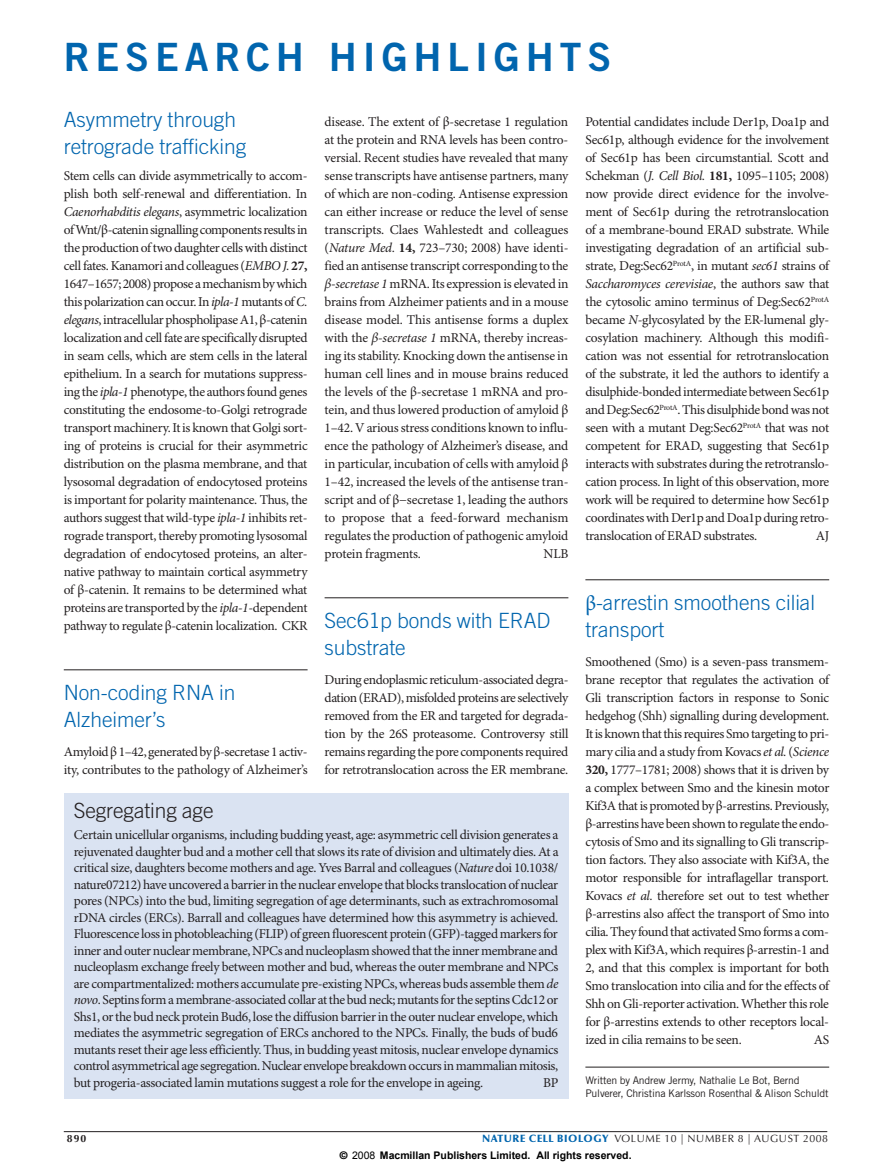
<style>
.page{position:relative;width:893px;height:1174px;background:#fff}
.page>*{position:absolute;margin:0;border:0;box-sizing:border-box;transform-origin:0 0}
.t1{font:39px "Trade Gothic Bold Two";letter-spacing:.15em;color:#0165ae}
.t2{font:300 21px/27px "Trade Gothic";letter-spacing:-.005em;color:#0165ae}
.t3{font:300 21px "Trade Gothic";letter-spacing:-.005em;color:#231f20}
.t4{font:13.5px/18px "Minion Pro";letter-spacing:-.025em;color:#231f20;text-align:justify}
.t5{font:10.5px/12.8px "Trade Gothic";letter-spacing:-.02em;color:#231f20}
.t6{font:700 10.5px "Arial";color:#000}
.t7{font:10.5px "Optima";letter-spacing:.05em;color:#231f20}
.t8{font:700 10.5px "Optima";color:#231f20}
.s1{font-style:italic}
.s2{font-weight:700}
.s3{font-family:"Minion Pro";font-weight:400}
.s4{font-weight:900;color:#0165ae}
.s5{font-family:"Helvetica"}
.s6{font-weight:400}
</style>
<div class="page">
<hr style="left:64px;top:1131px;width:763px;height:1px;background:#231f20">
<hr style="left:64px;top:669px;width:244px;height:1px;background:#231f20">
<hr style="left:325px;top:597px;width:243px;height:1px;background:#231f20">
<hr style="left:585px;top:579px;width:244px;height:1px;background:#231f20">
<hr style="left:585px;top:1066px;width:244px;height:1px;background:#231f20">
<div style="left:64px;top:793px;width:504px;height:305px;background:#dae3f2"></div>
<h1 class="t1" style="left:64px;top:33px;width:549px">RESEARCH HIGHLIGHTS</h1>
<h2 class="t2" style="left:64px;top:106px;width:184px">Asymmetry through retrograde trafficking</h2>
<p class="t4" style="left:64px;top:167px;width:245px">Stem cells can divide asymmetrically to accom&shy;plish both self-renewal and differentiation. In <span class="s1">Caenorhabditis elegans</span>, asymmetric localization of Wnt/β-catenin signalling components results in the production of two daughter cells with distinct cell fates. Kanamori and colleagues (<span class="s1">EMBO J.</span> <span class="s2">27, </span>1647–1657; 2008) propose a mechanism by which this polarization can occur. In <span class="s1">ipla-1</span> mutants of <span class="s1">C. elegans</span>, intracellular phospholipase A1, β-catenin localization and cell fate are specifically disrupted in seam cells, which are stem cells in the lateral epithelium. In a search for mutations suppress&shy;ing the <span class="s1">ipla-1</span> phenotype, the authors found genes constituting the endosome-to-Golgi retrograde transport machinery. It is known that Golgi sort&shy;ing of proteins is crucial for their asymmetric distribution on the plasma membrane, and that lysosomal degradation of endocytosed proteins is important for polarity maintenance. Thus, the authors suggest that wild-type <span class="s1">ipla-1</span> inhibits ret&shy;rograde transport, thereby promoting lysosomal degradation of endocytosed proteins, an alter&shy;native pathway to maintain cortical asymmetry of β-catenin. It remains to be determined what proteins are transported by the <span class="s1">ipla-1</span>-dependent pathway to regulate β-catenin localization. CKR</p>
<h2 class="t2" style="left:64px;top:678px;width:173px">Non-coding RNA in<br>Alzheimer’s</h2>
<p class="t4" style="left:64px;top:743px;width:245px">Amyloid β 1–42, generated by β-secretase 1 activ&shy;ity, contributes to the pathology of Alzheimer’s</p>
<p class="t4" style="left:325px;top:113px;width:245px">disease. The extent of β-secretase 1 regulation at the protein and RNA levels has been contro&shy;versial. Recent studies have revealed that many sense transcripts have antisense partners, many of which are non-coding. Antisense expression can either increase or reduce the level of sense transcripts. Claes Wahlestedt and colleagues (<span class="s1">Nature Med.</span> <span class="s2">14,</span> 723–730; 2008) have identi&shy;fied an antisense transcript corresponding to the <span class="s1">β-secretase 1</span> mRNA. Its expression is elevated in brains from Alzheimer patients and in a mouse disease model. This antisense forms a duplex with the <span class="s1">β-secretase 1</span> mRNA, thereby increas&shy;ing its stability. Knocking down the antisense in human cell lines and in mouse brains reduced the levels of the β-secretase 1 mRNA and pro&shy;tein, and thus lowered production of amyloid β 1–42. V arious stress conditions known to influ&shy;ence the pathology of Alzheimer’s disease, and in particular, incubation of cells with amyloid β 1–42, increased the levels of the antisense tran&shy;script and of β−secretase 1, leading the authors to propose that a feed-forward mechanism regulates the production of pathogenic amyloid protein fragments.</p>
<p class="t4" style="left:543px;top:545px;width:26px">NLB</p>
<h2 class="t2" style="left:325px;top:606px;width:227px">Sec61p bonds with ERAD substrate</h2>
<p class="t4" style="left:325px;top:671px;width:245px">During endoplasmic reticulum-associated degra&shy;dation (ERAD), misfolded proteins are selectively removed from the ER and targeted for degrada&shy;tion by the 26S proteasome. Controversy still remains regarding the pore components required for retrotranslocation across the ER membrane.</p>
<h2 class="t3" style="left:74px;top:798px;width:141px">Segregating age</h2>
<p class="t4" style="left:74px;top:827px;width:486px;line-height:16.5px">Certain unicellular organisms, including budding yeast, age: asymmetric cell division generates a rejuvenated daughter bud and a mother cell that slows its rate of division and ultimately dies. At a critical size, daughters become mothers and age. Yves Barral and colleagues (<span class="s1">Nature</span> doi 10.1038/ nature07212) have uncovered a barrier in the nuclear envelope that blocks translocation of nuclear pores (NPCs) into the bud, limiting segregation of age determinants, such as extrachromosomal rDNA circles (ERCs). Barrall and colleagues have determined how this asymmetry is achieved.<br>Fluorescence loss in photobleaching (FLIP) of green fluorescent protein (GFP)-tagged markers for inner and outer nuclear membrane, NPCs and nucleoplasm showed that the inner membrane and nucleoplasm exchange freely between mother and bud, whereas the outer membrane and NPCs are compartmentalized: mothers accumulate pre-existing NPCs, whereas buds assemble them <span class="s1">de novo</span>. Septins form a membrane-associated collar at the bud neck; mutants for the septins Cdc12 or Shs1, or the bud neck protein Bud6, lose the diffusion barrier in the outer nuclear envelope, which mediates the asymmetric segregation of ERCs anchored to the NPCs. Finally, the buds of bud6 mutants reset their age less efficiently. Thus, in budding yeast mitosis, nuclear envelope dynamics control asymmetrical age segregation. Nuclear envelope breakdown occurs in mammalian mitosis, but progeria-associated lamin mutations suggest a role for the envelope in ageing.</p>
<p class="t4" style="left:543px;top:1074px;width:17px">BP</p>
<p class="t4" style="left:585px;top:113px;width:245px">Potential candidates include Der1p, Doa1p and Sec61p, although evidence for the involvement of Sec61p has been circumstantial. Scott and Schekman (<span class="s1">J. Cell Biol.</span> <span class="s2">181,</span> 1095–1105; 2008) now provide direct evidence for the involve&shy;ment of Sec61p during the retrotranslocation of a membrane-bound ERAD substrate. While investigating degradation of an artificial sub&shy;strate, Deg:Sec62<sup>ProtA</sup>, in mutant <span class="s1">sec61</span> strains of <span class="s1">Saccharomyces cerevisiae</span>, the authors saw that the cytosolic amino terminus of Deg:Sec62<sup>ProtA </sup>became <span class="s1">N</span>-glycosylated by the ER-lumenal gly&shy;cosylation machinery. Although this modifi&shy;cation was not essential for retrotranslocation of the substrate, it led the authors to identify a disulphide-bonded intermediate between Sec61p and Deg:Sec62<sup>ProtA</sup>. This disulphide bond was not seen with a mutant Deg:Sec62<sup>ProtA</sup> that was not competent for ERAD, suggesting that Sec61p interacts with substrates during the retrotranslo&shy;cation process. In light of this observation, more work will be required to determine how Sec61p coordinates with Der1p and Doa1p during retro&shy;translocation of ERAD substrates.</p>
<p class="t4" style="left:816px;top:527px;width:15px">AJ</p>
<h2 class="t2" style="left:585px;top:588px;width:231px"><span class="s3">β</span>-arrestin smoothens cilial transport</h2>
<p class="t4" style="left:585px;top:653px;width:245px">Smoothened (Smo) is a seven-pass transmem&shy;brane receptor that regulates the activation of Gli transcription factors in response to Sonic hedgehog (Shh) signalling during development.<br>It is known that this requires Smo targeting to pri&shy;mary cilia and a study from Kovacs <span class="s1">et al.</span> (<span class="s1">Science </span><span class="s2">320,</span> 1777–1781; 2008) shows that it is driven by a complex between Smo and the kinesin motor Kif3A that is promoted by β-arrestins. Previously, β-arrestins have been shown to regulate the endo&shy;cytosis of Smo and its signalling to Gli transcrip&shy;tion factors. They also associate with Kif3A, the motor responsible for intraflagellar transport.<br>Kovacs <span class="s1">et al.</span> therefore set out to test whether β-arrestins also affect the transport of Smo into cilia. They found that activated Smo forms a com&shy;plex with Kif3A, which requires β-arrestin-1 and 2, and that this complex is important for both Smo translocation into cilia and for the effects of Shh on Gli-reporter activation. Whether this role for β-arrestins extends to other receptors local&shy;ized in cilia remains to be seen.</p>
<p class="t4" style="left:814px;top:1031px;width:17px">AS</p>
<p class="t5" style="left:585px;top:1074px;width:245px">Written by Andrew Jermy, Nathalie Le Bot, Bernd<br>Pulverer, Christina Karlsson Rosenthal &amp; Alison Schuldt</p>
<p class="t8" style="left:67px;top:1132px;width:21px">890</p>
<p class="t7" style="left:482px;top:1132px;width:347px"><span class="s4">NATURE CELL BIOLOGY</span> VOLUME 10 | NUMBER 8 | AU GUST 2008</p>
<p class="t6" style="left:340px;top:1148px;width:293px"><span class="s5">©</span> <span class="s6">2008</span> Macmillan Publishers Limited. All rights reserved.</p>
</div>
